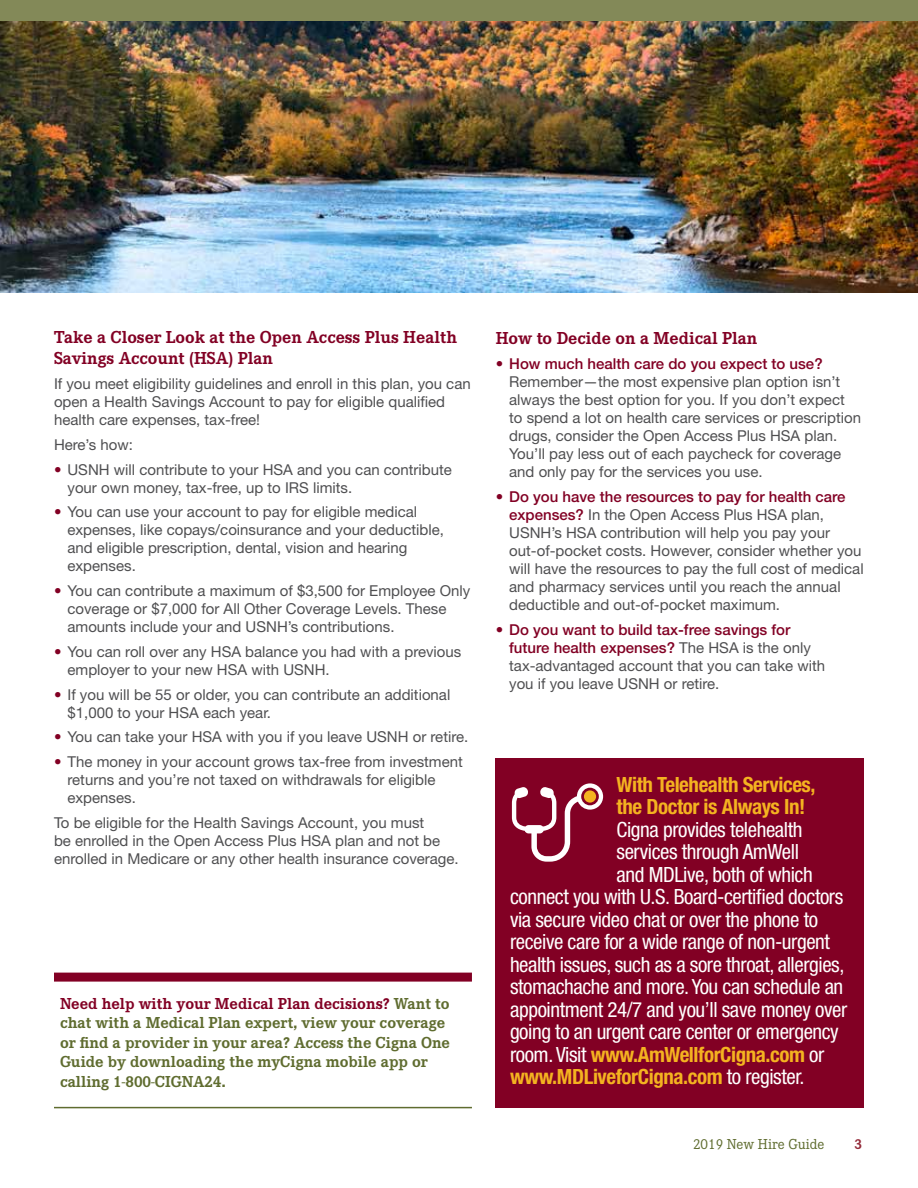
<style>
.page{position:relative;width:918px;height:1188px;background:#fff}
.page>*{position:absolute;margin:0;border:0;box-sizing:border-box;transform-origin:0 0}
.t1{font:condensed 21px "Helvetica Neue LT Std";letter-spacing:-.02em;color:#fff}
.t2{font:700 condensed 21px/22.5px "Helvetica Neue LT Std";letter-spacing:-.02em;color:#f4b320}
.t3{font:700 18px/21px "Corporate E Pro";color:#820024}
.t4{font:700 16.5px/19.5px "Corporate E Pro";color:#5f6c2f}
.t5{font:15px/18px "Helvetica Neue LT Std";color:#4f4f51}
.t6{font:15px "Corporate E Pro";color:#5f6c2f}
.t7{font:700 15px "Corporate E Pro";color:#932a39}
.s1{color:#820024}
.s2{font-weight:500;color:#820024}
.s3{font-weight:400;color:#fff}
</style>
<div class="page">
<div style="left:496px;top:758px;width:368px;height:349px;background:#820024"></div>
<svg style="left:512px;top:783px;width:91px;height:79px"></svg>
<div style="left:584px;top:790px;width:12px;height:13px;background:#f4b320;border-radius:50%"></div>
<div style="left:54px;top:973px;width:418px;height:9px;background:#820024"></div>
<hr style="left:54px;top:1107px;width:418px;height:1px;background:#5f6c2f">
<div style="left:0;top:0;width:918px;height:22px;background:#838958"></div>
<img style="left:0;top:22px;width:918px;height:271px">
<p class="t3" style="left:54px;top:326px;width:405px">Take a Closer Look at the Open Access Plus Health<br>Savings Account (HSA) Plan</p>
<p class="t5" style="left:54px;top:375px;width:418px">If you meet eligibility guidelines and enroll in this plan, you can open a Health Savings Account to pay for eligible qualified health care expenses, tax-free!</p>
<p class="t5" style="left:54px;top:435px;width:80px">Here’s how:</p>
<p class="t5" style="left:68px;top:460px;width:386px;text-indent:-14px"><span class="s1">•</span> USNH will contribute to your HSA and you can contribute your own money, tax-free, up to IRS limits.</p>
<p class="t5" style="left:68px;top:503px;width:378px;text-indent:-14px"><span class="s1">•</span> You can use your account to pay for eligible medical expenses, like copays/coinsurance and your deductible, and eligible prescription, dental, vision and hearing expenses.</p>
<p class="t5" style="left:68px;top:582px;width:404px;text-indent:-14px"><span class="s1">•</span> You can contribute a maximum of $3,500 for Employee Only coverage or $7,000 for All Other Coverage Levels. These amounts include your and USNH’s contributions.</p>
<p class="t5" style="left:68px;top:642px;width:395px;text-indent:-14px"><span class="s1">•</span> You can roll over any HSA balance you had with a previous employer to your new HSA with USNH.</p>
<p class="t5" style="left:68px;top:685px;width:384px;text-indent:-14px"><span class="s1">•</span> If you will be 55 or older, you can contribute an additional $1,000 to your HSA each year.</p>
<p class="t5" style="left:54px;top:728px;width:416px"><span class="s1">•</span> You can take your HSA with you if you leave USNH or retire.</p>
<p class="t5" style="left:68px;top:753px;width:397px;text-indent:-14px"><span class="s1">•</span> The money in your account grows tax-free from investment returns and you’re not taxed on withdrawals for eligible expenses.</p>
<p class="t5" style="left:54px;top:813px;width:406px">To be eligible for the Health Savings Account, you must<br>be enrolled in the Open Access Plus HSA plan and not be enrolled in Medicare or any other health insurance coverage.</p>
<p class="t4" style="left:60px;top:992px;width:392px"><span class="s1">Need help with your Medical Plan decisions?</span> Want to chat with a Medical Plan expert, view your coverage or find a provider in your area? Access the Cigna One Guide by downloading the myCigna mobile app or calling 1-800-CIGNA24.</p>
<p class="t3" style="left:496px;top:327px;width:263px">How to Decide on a Medical Plan</p>
<p class="t5" style="left:509px;top:355px;width:354px;text-indent:-14px"><span class="s1">•</span> <span class="s2">How much health care do you expect to use?<br></span>Remember—the most expensive plan option isn’t always the best option for you. If you don’t expect to spend a lot on health care services or prescription drugs, consider the Open Access Plus HSA plan.<br>You’ll pay less out of each paycheck for coverage and only pay for the services you use.</p>
<p class="t5" style="left:509px;top:487px;width:356px;text-indent:-14px"><span class="s1">•</span> <span class="s2">Do you have the resources to pay for health care expenses?</span> In the Open Access Plus HSA plan, USNH’s HSA contribution will help you pay your out-of-pocket costs. However, consider whether you will have the resources to pay the full cost of medical and pharmacy services until you reach the annual deductible and out-of-pocket maximum.</p>
<p class="t5" style="left:509px;top:620px;width:317px;text-indent:-14px"><span class="s1">•</span> <span class="s2">Do you want to build tax-free savings for future health expenses?</span> The HSA is the only tax-advantaged account that you can take with you if you leave USNH or retire.</p>
<h1 class="t2" style="left:617px;top:773px;width:200px">With Telehealth Services, the Doctor is Always In!</h1>
<h1 class="t1" style="left:617px;top:817px;width:187px">Cigna provides telehealth</h1>
<h1 class="t1" style="left:617px;top:840px;width:184px">services through AmWell</h1>
<h1 class="t1" style="left:617px;top:862px;width:198px">and MDLive, both of which</h1>
<h1 class="t1" style="left:510px;top:885px;width:335px">connect you with U.S. Board-certified doctors</h1>
<h1 class="t1" style="left:510px;top:907px;width:310px">via secure video chat or over the phone to</h1>
<h1 class="t1" style="left:510px;top:930px;width:322px">receive care for a wide range of non-urgent</h1>
<h1 class="t1" style="left:510px;top:952px;width:336px">health issues, such as a sore throat, allergies,</h1>
<h1 class="t1" style="left:510px;top:975px;width:335px">stomachache and more. You can schedule an</h1>
<h1 class="t1" style="left:510px;top:997px;width:339px">appointment 24/7 and you’ll save money over</h1>
<h1 class="t1" style="left:510px;top:1020px;width:330px">going to an urgent care center or emergency</h1>
<h1 class="t2" style="left:510px;top:1043px;width:316px"><span class="s3">room. Visit</span> www.AmWellforCigna.com <span class="s3">or</span></h1>
<h1 class="t2" style="left:510px;top:1065px;width:296px">www.MDLiveforCigna.com <span class="s3">to register.</span></h1>
<p class="t6" style="left:693px;top:1134px;width:133px">2019 New Hire Guide</p>
<p class="t7" style="left:855px;top:1133px;width:9px">3</p>
</div>
